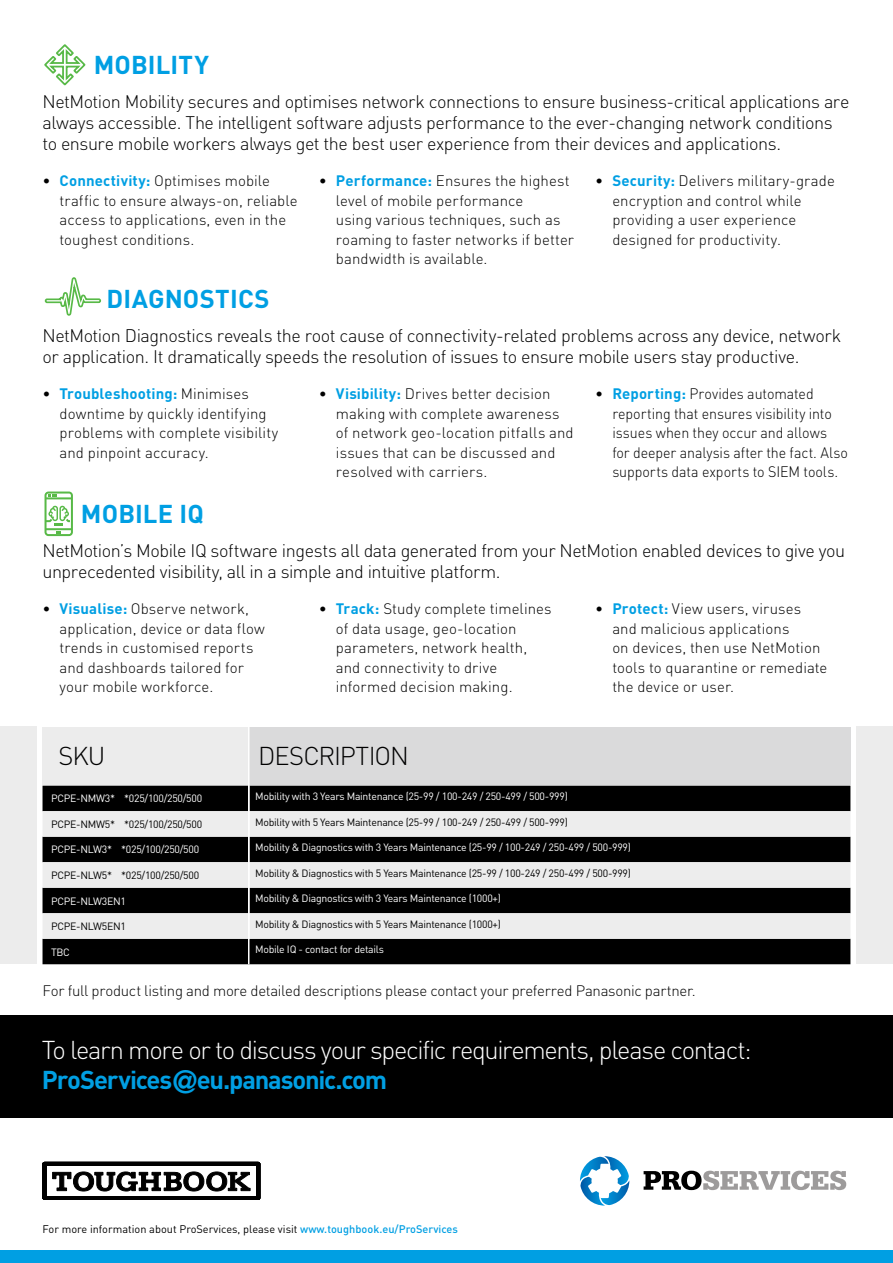
<style>
.page{position:relative;width:893px;height:1263px;background:#fff}
.page>*{position:absolute;margin:0;border:0;box-sizing:border-box;transform-origin:0 0}
.t1{font:300 25.5px/30px "DIN Pro";letter-spacing:-.05em;color:#fff}
.t2{font:700 25.5px "DIN Pro";letter-spacing:.005em;color:#009fe3}
.t3{font:300 25.5px "DIN Pro";letter-spacing:-.04em;color:#000}
.t4{font:300 18px/21px "DIN Pro";letter-spacing:-.025em;color:#000}
.t5{font:300 15px/19.5px "DIN Pro";letter-spacing:.005em;color:#000}
.t6{font:300 15px "DIN Pro";letter-spacing:-.02em;color:#000}
.t7{font:10.95px "DIN Pro";color:#000}
.t8{font:10.5px "DIN Pro";letter-spacing:-.025em;color:#fff}
.t9{font:10.5px "DIN Pro";letter-spacing:-.025em;color:#000}
.s1{font-weight:700;color:#009fe3}
.s2{font-family:"Helvetica Neue";font-weight:700;font-size:31.5px;color:#009fe3}
.s3{font-weight:500;color:#009fe3}
</style>
<div class="page">
<svg style="left:44px;top:44px;width:42px;height:42px"></svg>
<svg style="left:44px;top:277px;width:58px;height:39px"></svg>
<div style="left:0;top:1016px;width:893px;height:102px;background:#000"></div>
<div style="left:0;top:727px;width:36px;height:237px;background:#ececec"></div>
<div style="left:857px;top:727px;width:36px;height:237px;background:#ececec"></div>
<div style="left:43px;top:786px;width:807px;height:178px;background:#000"></div>
<svg style="left:43px;top:811px;width:807px;height:128px;background:#8f8f8f"></svg>
<svg style="left:248px;top:939px;width:1px;height:25px"></svg>
<div style="left:43px;top:727px;width:206px;height:57px;background:#ececec"></div>
<div style="left:249px;top:727px;width:601px;height:57px;background:#dadadb"></div>
<hr style="left:248px;top:727px;width:1px;height:212px;background:#fff">
<svg style="left:644px;top:1171px;width:202px;height:19px"></svg>
<svg style="left:580px;top:1156px;width:49px;height:49px"></svg>
<svg style="left:43px;top:1162px;width:217px;height:38px"></svg>
<svg style="left:45px;top:491px;width:28px;height:45px"></svg>
<div style="left:0;top:1250px;width:893px;height:13px;background:#009fe3"></div>
<h1 class="t2" style="left:94px;top:44px;width:117px">MOBILITY</h1>
<p class="t4" style="left:43px;top:89px;width:808px">NetMotion Mobility secures and optimises network connections to ensure business-critical applications are always accessible. The intelligent software adjusts performance to the ever-changing network conditions to ensure mobile workers always get the best user experience from their devices and applications.</p>
<p class="t5" style="left:60px;top:170px;width:240px;text-indent:-17px">• <span class="s1">Connectivity:</span> Optimises mobile traffic to ensure always-on, reliable access to applications, even in the toughest conditions.</p>
<p class="t5" style="left:336px;top:170px;width:240px;text-indent:-17px">• <span class="s1">Performance:</span> Ensures the highest level of mobile performance<br>using various techniques, such as roaming to faster networks if better bandwidth is available.</p>
<p class="t5" style="left:612px;top:170px;width:224px;text-indent:-17px">• <span class="s1">Security:</span> Delivers military-grade encryption and control while providing a user experience designed for productivity.</p>
<h1 class="t2" style="left:106px;top:278px;width:165px">DIAGNOSTICS</h1>
<p class="t4" style="left:43px;top:324px;width:800px">NetMotion Diagnostics reveals the root cause of connectivity-related problems across any device, network or application. It dramatically speeds the resolution of issues to ensure mobile users stay productive.</p>
<p class="t5" style="left:60px;top:383px;width:220px;text-indent:-17px">• <span class="s1">Troubleshooting:</span> Minimises downtime by quickly identifying problems with complete visibility and pinpoint accuracy.</p>
<p class="t5" style="left:336px;top:383px;width:239px;text-indent:-17px">• <span class="s1">Visibility:</span> Drives better decision making with complete awareness of network geo-location pitfalls and issues that can be discussed and resolved with carriers.</p>
<p class="t5" style="left:612px;top:383px;width:237px;text-indent:-17px">• <span class="s1">Reporting:</span> Provides automated reporting that ensures visibility into issues when they occur and allows for deeper analysis after the fact. Also supports data exports to SIEM tools.</p>
<h1 class="t2" style="left:81px;top:493px;width:124px">MOBILE IQ</h1>
<p class="t4" style="left:43px;top:538px;width:804px">NetMotion’s Mobile IQ software ingests all data generated from your NetMotion enabled devices to give you unprecedented visibility, all in a simple and intuitive platform.</p>
<p class="t5" style="left:60px;top:598px;width:207px;text-indent:-17px">• <span class="s1">Visualise:</span> Observe network, application, device or data flow trends in customised reports and dashboards tailored for your mobile workforce.</p>
<p class="t5" style="left:336px;top:598px;width:217px;text-indent:-17px">• <span class="s1">Track:</span> Study complete timelines of data usage, geo-location parameters, network health, and connectivity to drive informed decision making.</p>
<p class="t5" style="left:612px;top:598px;width:217px;text-indent:-17px">• <span class="s1">Protect:</span> View users, viruses and malicious applications<br>on devices, then use NetMotion tools to quarantine or remediate the device or user.</p>
<h1 class="t3" style="left:58px;top:736px;width:49px">SKU</h1>
<h1 class="t3" style="left:258px;top:736px;width:152px">DESCRIPTION</h1>
<p class="t8" style="left:51px;top:790px;width:153px">PCPE-NMW3* *025/100/250/500</p>
<p class="t8" style="left:255px;top:788px;width:314px">Mobility with 3 Years Maintenance (25-99 / 100-249 / 250-499 / 500-999)</p>
<p class="t9" style="left:51px;top:816px;width:153px">PCPE-NMW5* *025/100/250/500</p>
<p class="t9" style="left:255px;top:813px;width:314px">Mobility with 5 Years Maintenance (25-99 / 100-249 / 250-499 / 500-999)</p>
<p class="t8" style="left:51px;top:841px;width:150px">PCPE-NLW3* *025/100/250/500</p>
<p class="t8" style="left:255px;top:839px;width:377px">Mobility &amp; Diagnostics with 3 Years Maintenance (25-99 / 100-249 / 250-499 / 500-999)</p>
<p class="t9" style="left:51px;top:867px;width:150px">PCPE-NLW5* *025/100/250/500</p>
<p class="t9" style="left:255px;top:864px;width:377px">Mobility &amp; Diagnostics with 5 Years Maintenance (25-99 / 100-249 / 250-499 / 500-999)</p>
<p class="t8" style="left:51px;top:892px;width:77px">PCPE-NLW3EN1</p>
<p class="t8" style="left:255px;top:890px;width:247px">Mobility &amp; Diagnostics with 3 Years Maintenance (1000+)</p>
<p class="t9" style="left:51px;top:918px;width:77px">PCPE-NLW5EN1</p>
<p class="t9" style="left:255px;top:915px;width:247px">Mobility &amp; Diagnostics with 5 Years Maintenance (1000+)</p>
<p class="t8" style="left:51px;top:943px;width:20px">TBC</p>
<p class="t8" style="left:255px;top:941px;width:130px">Mobile IQ - contact for details</p>
<p class="t6" style="left:43px;top:979px;width:655px">For full product listing and more detailed descriptions please contact your preferred Panasonic partner.</p>
<h1 class="t1" style="left:42px;top:1032px;width:711px">To learn more or to discuss your specific requirements, please contact:<br><span class="s1">ProServices</span><span class="s2">@</span><span class="s1">eu.panasonic.com</span></h1>
<p class="t7" style="left:43px;top:1220px;width:417px">For more information about ProServices, please visit <span class="s3">www.toughbook.eu/ProServices</span></p>
</div>
